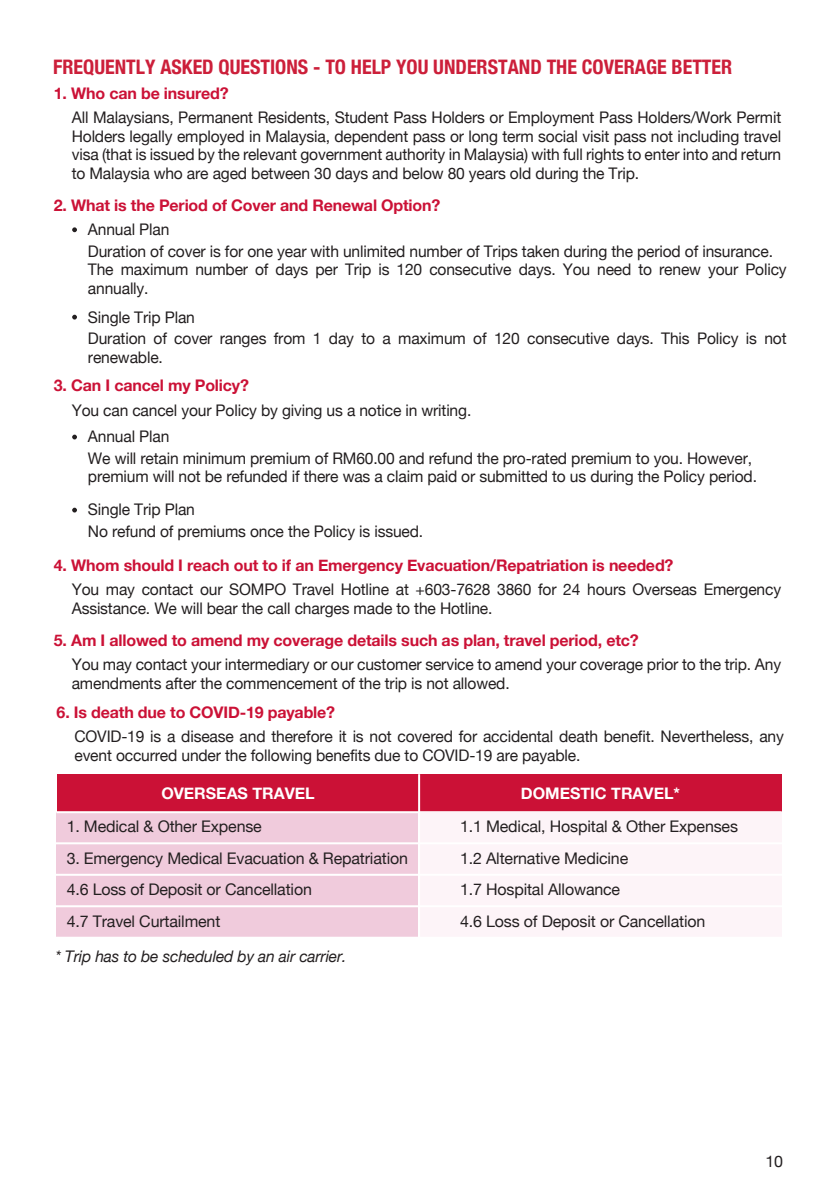
<style>
.page{position:relative;width:840px;height:1191px;background:#fff}
.page>*{position:absolute;margin:0;border:0;box-sizing:border-box;transform-origin:0 0}
.t1{font:700 condensed 20px "Helvetica Neue";color:#cc1f3a}
.t2{font:16px/18.6px "Helvetica Neue";letter-spacing:-.01em;color:#231f20}
.t3{font:700 16px "Helvetica Neue";letter-spacing:-.01em;color:#cb1136}
.t4{font:italic 16px "Helvetica Neue";letter-spacing:-.01em;color:#231f20}
.t5{font:700 16px "Helvetica Neue";color:#fff}
</style>
<div class="page">
<div style="left:56px;top:812px;width:362px;height:125px;background:#f0cbdc"></div>
<div style="left:57px;top:774px;width:724px;height:38px;background:#cb1136"></div>
<hr style="left:56px;top:811px;width:725px;height:2px;background:#fff">
<div style="left:419px;top:812px;width:362px;height:125px;background:#fdf4f8"></div>
<hr style="left:55px;top:842px;width:728px;height:2px;background:#fff">
<hr style="left:55px;top:873px;width:728px;height:2px;background:#fff">
<hr style="left:55px;top:905px;width:728px;height:2px;background:#fff">
<hr style="left:55px;top:936px;width:728px;height:2px;background:#fff">
<hr style="left:418px;top:774px;width:2px;height:163px;background:#fff">
<svg style="left:72px;top:227px;width:5px;height:5px"></svg>
<svg style="left:72px;top:315px;width:5px;height:4px"></svg>
<svg style="left:72px;top:434px;width:5px;height:5px"></svg>
<svg style="left:72px;top:508px;width:5px;height:4px"></svg>
<p class="t1" style="left:53px;top:51px;width:680px">FREQUENTLY ASKED QUESTIONS - TO HELP YOU UNDERSTAND THE COVERAGE BETTER</p>
<p class="t3" style="left:54px;top:80px;width:176px">1. Who can be insured?</p>
<p class="t2" style="left:72px;top:109px;width:710px;text-align:justify">All Malaysians, Permanent Residents, Student Pass Holders or Employment Pass Holders/Work Permit Holders legally employed in Malaysia, dependent pass or long term social visit pass not including travel visa (that is issued by the relevant government authority in Malaysia) with full rights to enter into and return to Malaysia who are aged between 30 days and below 80 years old during the Trip.</p>
<p class="t3" style="left:54px;top:193px;width:388px">2. What is the Period of Cover and Renewal Option?</p>
<p class="t2" style="left:88px;top:243px;width:700px">Duration of cover is for one year with unlimited number of Trips taken during the period of insurance.<br>The maximum number of days per Trip is 120 consecutive days. You need to renew your Policy annually.</p>
<p class="t2" style="left:88px;top:221px;width:83px">Annual Plan</p>
<p class="t2" style="left:88px;top:308px;width:108px">Single Trip Plan</p>
<p class="t2" style="left:88px;top:330px;width:699px">Duration of cover ranges from 1 day to a maximum of 120 consecutive days. This Policy is not renewable.</p>
<p class="t3" style="left:54px;top:373px;width:196px">3. Can I cancel my Policy?</p>
<p class="t2" style="left:72px;top:401px;width:401px">You can cancel your Policy by giving us a notice in writing.</p>
<p class="t2" style="left:88px;top:428px;width:83px">Annual Plan</p>
<p class="t2" style="left:88px;top:450px;width:670px">We will retain minimum premium of RM60.00 and refund the pro-rated premium to you. However, premium will not be refunded if there was a claim paid or submitted to us during the Policy period.</p>
<p class="t2" style="left:88px;top:523px;width:336px">No refund of premiums once the Policy is issued.</p>
<p class="t3" style="left:54px;top:552px;width:620px">4. Whom should I reach out to if an Emergency Evacuation/Repatriation is needed?</p>
<p class="t2" style="left:72px;top:581px;width:710px">You may contact our SOMPO Travel Hotline at +603-7628 3860 for 24 hours Overseas Emergency<br>Assistance. We will bear the call charges made to the Hotline.</p>
<p class="t3" style="left:54px;top:627px;width:586px">5. Am I allowed to amend my coverage details such as plan, travel period, etc?</p>
<p class="t2" style="left:72px;top:656px;width:710px">You may contact your intermediary or our customer service to amend your coverage prior to the trip. Any amendments after the commencement of the trip is not allowed.</p>
<p class="t2" style="left:88px;top:501px;width:108px">Single Trip Plan</p>
<p class="t3" style="left:57px;top:699px;width:280px">6. Is death due to COVID-19 payable?</p>
<p class="t2" style="left:74px;top:728px;width:710px">COVID-19 is a disease and therefore it is not covered for accidental death benefit. Nevertheless, any event occurred under the following benefits due to COVID-19 are payable.</p>
<p class="t5" style="left:161px;top:780px;width:155px">OVERSEAS TRAVEL</p>
<p class="t5" style="left:520px;top:780px;width:161px">DOMESTIC TRAVEL*</p>
<p class="t2" style="left:460px;top:811px;width:279px;line-height:31.4px">1.1 Medical, Hospital &amp; Other Expenses<br>1.2 Alternative Medicine<br>1.7 Hospital Allowance<br>4.6 Loss of Deposit or Cancellation</p>
<p class="t2" style="left:67px;top:818px;width:196px">1. Medical &amp; Other Expense</p>
<p class="t2" style="left:67px;top:843px;width:342px;line-height:31.4px">3. Emergency Medical Evacuation &amp; Repatriation<br>4.6 Loss of Deposit or Cancellation<br>4.7 Travel Curtailment</p>
<p class="t4" style="left:55px;top:944px;width:292px">* Trip has to be scheduled by an air carrier.</p>
<p class="t2" style="left:765px;top:1153px;width:19px">10</p>
</div>
